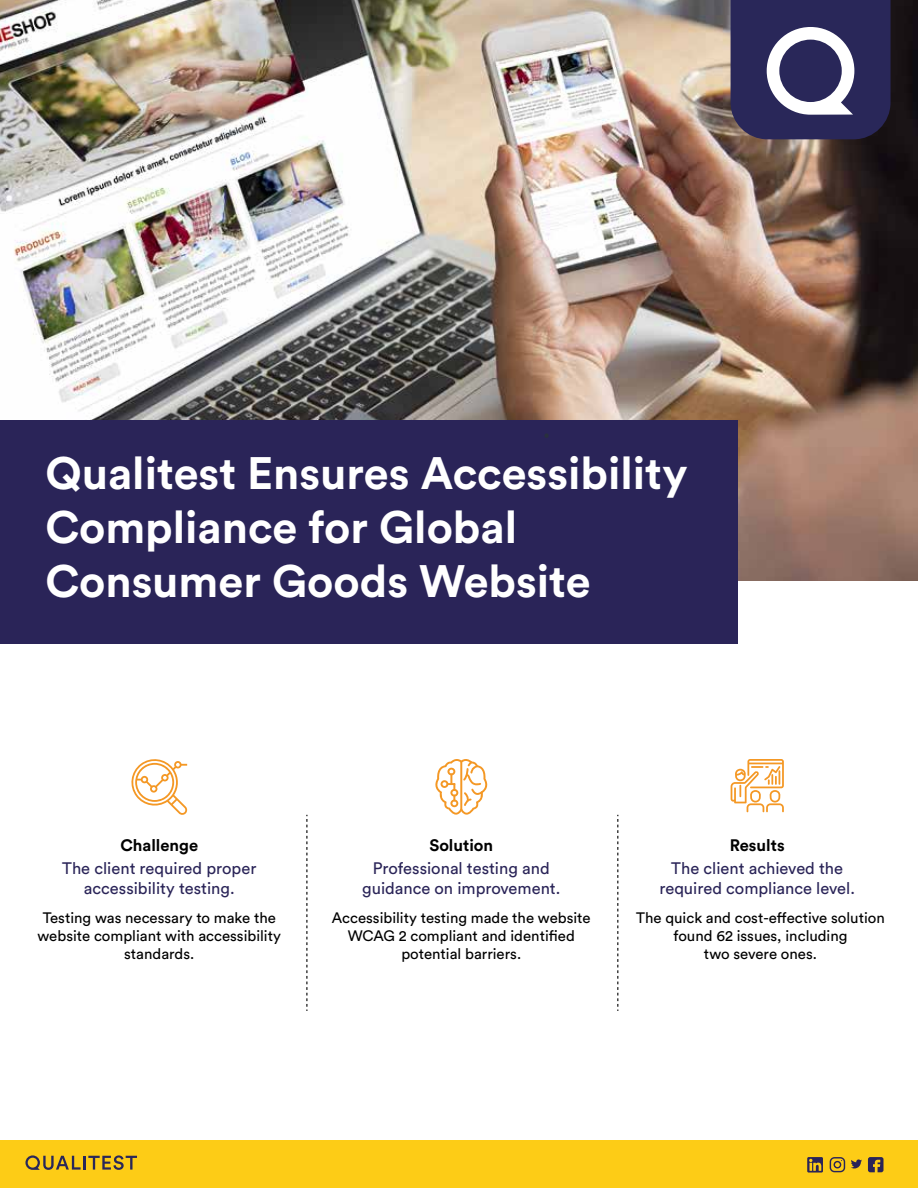
<style>
.page{position:relative;width:918px;height:1188px;background:#fff}
.page>*{position:absolute;margin:0;border:0;box-sizing:border-box;transform-origin:0 0}
.t1{font:700 45px/54px "Circular Std";color:#fff}
.t2{font:16.5px/19.8px "Circular Std";color:#2a2458;text-align:center}
.t3{font:700 16.5px "Circular Std";color:#000}
.t4{font:15px/18px "Circular Std";color:#000;text-align:center}
</style>
<div class="page">
<img style="left:0;top:0;width:918px;height:580px">
<div style="left:0;top:421px;width:738px;height:223px;background:#2a2458"></div>
<svg style="left:544px;top:433px;width:5px;height:5px"></svg>
<svg style="left:131px;top:759px;width:57px;height:56px"></svg>
<svg style="left:731px;top:759px;width:53px;height:53px"></svg>
<svg style="left:306px;top:815px;width:2px;height:196px"></svg>
<svg style="left:617px;top:815px;width:1px;height:196px"></svg>
<svg style="left:435px;top:759px;width:52px;height:56px"></svg>
<div style="left:0;top:1141px;width:918px;height:47px;background:#fdcc16"></div>
<hr style="left:83px;top:1156px;width:3px;height:14px;background:#292759">
<svg style="left:88px;top:1155px;width:49px;height:15px"></svg>
<svg style="left:25px;top:1155px;width:56px;height:15px"></svg>
<svg style="left:807px;top:1157px;width:16px;height:16px"></svg>
<svg style="left:830px;top:1157px;width:15px;height:15px"></svg>
<svg style="left:851px;top:1159px;width:11px;height:10px"></svg>
<svg style="left:868px;top:1157px;width:16px;height:15px"></svg>
<svg style="left:731px;top:0;width:160px;height:139px;background:#48466f"></svg>
<h1 class="t1" style="left:46px;top:450px;width:644px">Qualitest Ensures Accessibility<br>Compliance for Global<br>Consumer Goods Website</h1>
<p class="t3" style="left:120px;top:839px;width:79px">Challenge</p>
<p class="t3" style="left:429px;top:839px;width:65px">Solution</p>
<p class="t3" style="left:730px;top:839px;width:56px">Results</p>
<p class="t2" style="left:62px;top:859px;width:196px">The client required proper accessibility testing.</p>
<p class="t2" style="left:362px;top:859px;width:200px">Professional testing and guidance on improvement.</p>
<p class="t2" style="left:659px;top:859px;width:197px">The client achieved the required compliance level.</p>
<p class="t4" style="left:38px;top:909px;width:245px">Testing was necessary to make the website compliant with accessibility standards.</p>
<p class="t4" style="left:332px;top:909px;width:260px">Accessibility testing made the website<br>WCAG 2 compliant and identified potential barriers.</p>
<p class="t4" style="left:636px;top:909px;width:250px">The quick and cost-effective solution found 62 issues, including<br>two severe ones.</p>
</div>
